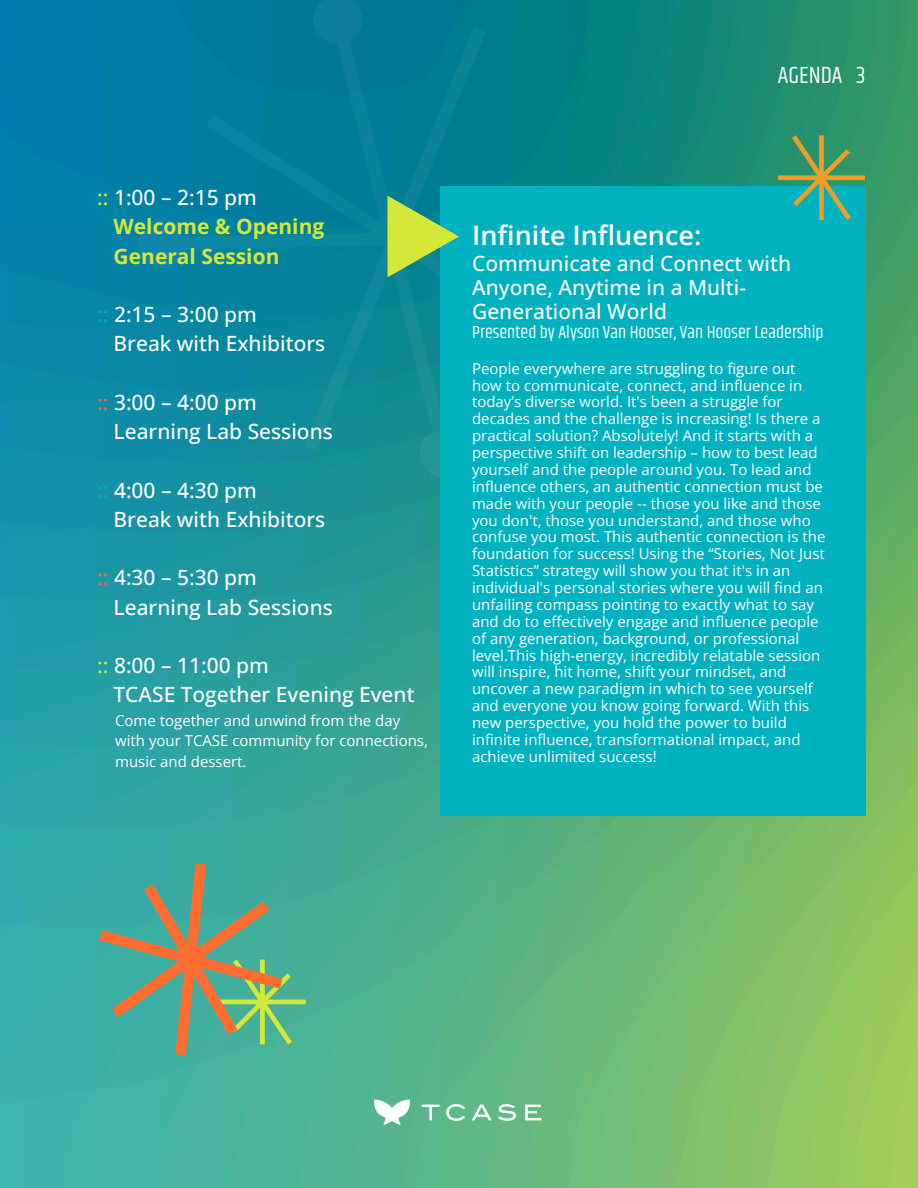
<style>
.page{position:relative;width:918px;height:1188px;background:#fff}
.page>*{position:absolute;margin:0;border:0;box-sizing:border-box;transform-origin:0 0}
.t1{font:600 27px "Open Sans";color:#fff}
.t2{font:24px "Khand";color:#fff}
.t3{font:500 21px/29.2px "Open Sans";color:#fff}
.t4{font:700 21px/29.2px "Open Sans";color:#d5e739}
.t5{font:18px "Khand";color:#fff}
.t6{font:15px/16.8px "Open Sans";color:#fff}
.s1{font-weight:500}
.s2{font-weight:500;color:#fff}
.s3{color:#00b1bf}
.s4{color:#ff6c2f}
.s5{color:#d5e739}
</style>
<div class="page">
<img style="left:0;top:0;width:918px;height:1188px">
<svg style="left:137px;top:0;width:516px;height:478px;background:#068297"></svg>
<div style="left:440px;top:186px;width:426px;height:630px;background:#00b1bf"></div>
<svg style="left:388px;top:196px;width:71px;height:81px"></svg>
<svg style="left:374px;top:1100px;width:36px;height:25px"></svg>
<svg style="left:422px;top:1105px;width:17px;height:15px"></svg>
<svg style="left:446px;top:1104px;width:19px;height:17px"></svg>
<svg style="left:472px;top:1105px;width:20px;height:15px"></svg>
<svg style="left:498px;top:1104px;width:18px;height:17px"></svg>
<svg style="left:525px;top:1105px;width:17px;height:15px"></svg>
<svg style="left:75px;top:843px;width:231px;height:233px;background:#5ba68e"></svg>
<svg style="left:778px;top:135px;width:87px;height:85px"></svg>
<p class="t4" style="left:114px;top:182px;width:212px;text-indent:-16px"><span class="s1">::</span> <span class="s2">1:00 – 2:15 pm<br></span>Welcome &amp; Opening<br>General Session</p>
<h1 class="t3" style="left:114px;top:299px;width:213px;text-indent:-16px"><span class="s3">::</span> 2:15 – 3:00 pm<br>Break with Exhibitors</h1>
<p class="t3" style="left:114px;top:387px;width:221px;text-indent:-16px"><span class="s4">::</span> 3:00 – 4:00 pm<br>Learning Lab Sessions</p>
<h2 class="t3" style="left:114px;top:475px;width:213px;text-indent:-16px"><span class="s3">::</span> 4:00 – 4:30 pm<br>Break with Exhibitors</h2>
<h2 class="t3" style="left:114px;top:563px;width:221px;text-indent:-16px"><span class="s4">::</span> 4:30 – 5:30 pm<br>Learning Lab Sessions</h2>
<h2 class="t3" style="left:97px;top:650px;width:173px"><span class="s5">::</span> 8:00 – 11:00 pm</h2>
<h2 class="t3" style="left:114px;top:680px;width:302px">TCASE Together Evening Event</h2>
<h2 class="t6" style="left:115px;top:712px;width:287px">Come together and unwind from the day</h2>
<p class="t6" style="left:115px;top:732px;width:314px">with your TCASE community for connections,</p>
<p class="t6" style="left:115px;top:752px;width:133px">music and dessert.</p>
<p class="t2" style="left:778px;top:58px;width:89px">AGENDA 3</p>
<p class="t1" style="left:472px;top:217px;width:231px">Infinite Influence:</p>
<p class="t3" style="left:472px;top:251px;width:321px;line-height:23.7px">Communicate and Connect with<br>Anyone, Anytime in a Multi-<br>Generational World</p>
<p class="t5" style="left:472px;top:319px;width:353px">Presented by Alyson Van Hooser, Van Hooser Leadership</p>
<p class="t6" style="left:472px;top:360px;width:355px">People everywhere are struggling to figure out how to communicate, connect, and influence in today’s diverse world. It's been a struggle for decades and the challenge is increasing! Is there a practical solution? Absolutely! And it starts with a perspective shift on leadership – how to best lead yourself and the people around you. To lead and influence others, an authentic connection must be made with your people -- those you like and those you don't, those you understand, and those who confuse you most. This authentic connection is the foundation for success! Using the “Stories, Not Just Statistics” strategy will show you that it's in an individual's personal stories where you will find an unfailing compass pointing to exactly what to say and do to effectively engage and influence people of any generation, background, or professional level.This high-energy, incredibly relatable session will inspire, hit home, shift your mindset, and uncover a new paradigm in which to see yourself and everyone you know going forward. With this new perspective, you hold the power to build infinite influence, transformational impact, and achieve unlimited success!</p>
</div>
